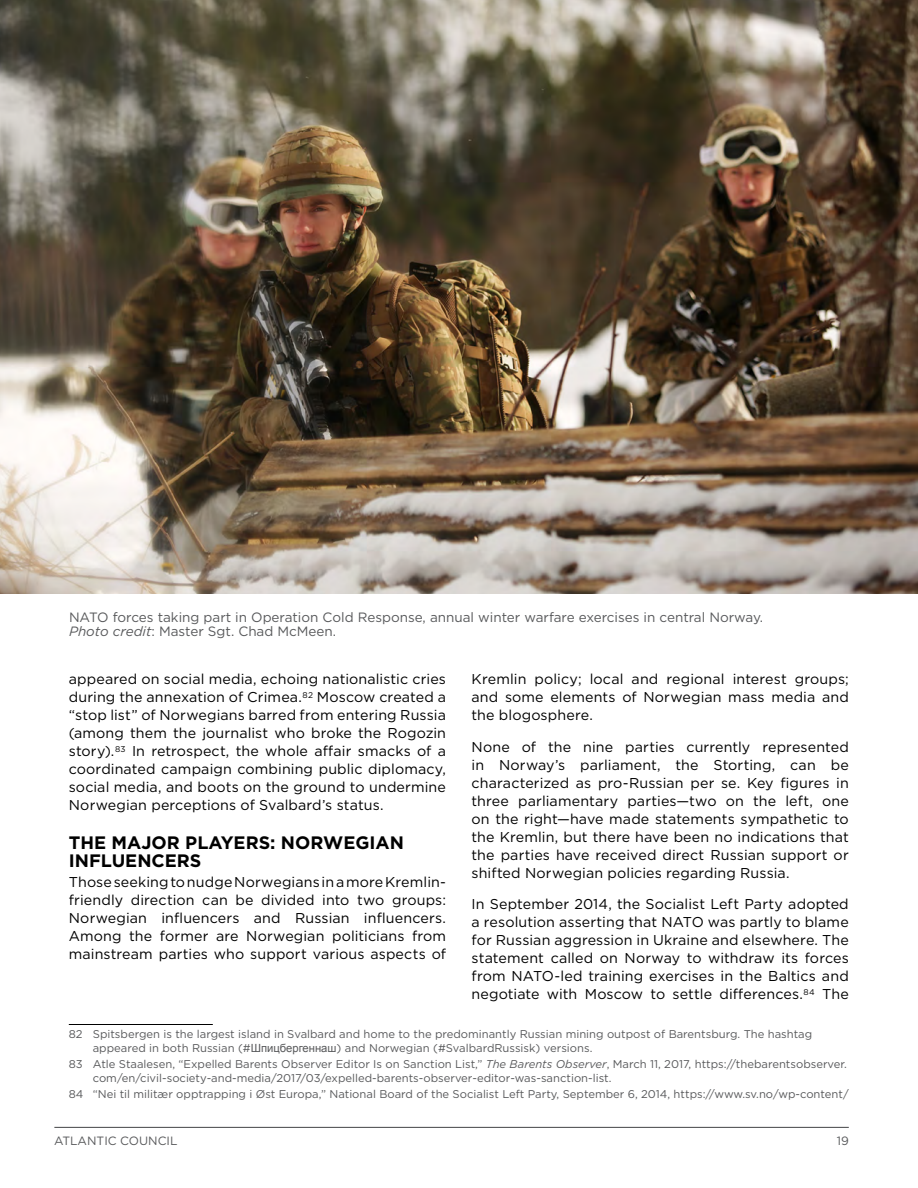
<style>
.page{position:relative;width:918px;height:1188px;background:#fff}
.page>*{position:absolute;margin:0;border:0;box-sizing:border-box;transform-origin:0 0}
.t1{font:700 18px/18px "Gotham";color:#000}
.t2{font:14.25px/18px "Gotham";letter-spacing:.01em;color:#000;text-align:justify}
.t3{font:13.5px/13.5px "Gotham";color:#58595b}
.t4{font:12px "Gotham";color:#58595b}
.t5{font:11.25px/13.5px "Gotham";color:#58595b}
.s1{font-style:italic}
.s2{font-family:"Arial"}
</style>
<div class="page">
<hr style="left:54px;top:1127px;width:795px;height:1px;background:#58595b">
<hr style="left:69px;top:1024px;width:144px;height:1px;background:#000">
<img style="left:0;top:0;width:918px;height:594px">
<p class="t3" style="left:69px;top:610px;width:696px">NATO forces taking part in Operation Cold Response, annual winter warfare exercises in central Norway.<br><span class="s1">Photo credit</span>: Master Sgt. Chad McMeen.</p>
<p class="t2" style="left:69px;top:670px;width:379px">appeared on social media, echoing nationalistic cries during the annexation of Crimea.<sup>82</sup> Moscow created a “stop list” of Norwegians barred from entering Russia (among them the journalist who broke the Rogozin story).<sup>83</sup> In retrospect, the whole affair smacks of a coordinated campaign combining public diplomacy, social media, and boots on the ground to undermine Norwegian perceptions of Svalbard’s status.</p>
<p class="t1" style="left:69px;top:833px;width:337px">THE MAJOR PLAYERS: NORWEGIAN<br>INFLUENCERS</p>
<p class="t2" style="left:69px;top:873px;width:379px">Those seeking to nudge Norwegians in a more Kremlin&shy;friendly direction can be divided into two groups:<br>Norwegian influencers and Russian influencers.<br>Among the former are Norwegian politicians from mainstream parties who support various aspects of</p>
<p class="t2" style="left:472px;top:670px;width:379px">Kremlin policy; local and regional interest groups; and some elements of Norwegian mass media and the blogosphere.</p>
<p class="t2" style="left:472px;top:738px;width:379px">None of the nine parties currently represented in Norway’s parliament, the Storting, can be characterized as pro-Russian per se. Key figures in three parliamentary parties—two on the left, one on the right—have made statements sympathetic to the Kremlin, but there have been no indications that the parties have received direct Russian support or shifted Norwegian policies regarding Russia.</p>
<p class="t2" style="left:472px;top:895px;width:379px">In September 2014, the Socialist Left Party adopted a resolution asserting that NATO was partly to blame for Russian aggression in Ukraine and elsewhere. The statement called on Norway to withdraw its forces from NATO-led training exercises in the Baltics and negotiate with Moscow to settle differences.<sup>84</sup> The</p>
<p class="t5" style="left:93px;top:1027px;width:721px;text-indent:-24px">82 Spitsbergen is the largest island in Svalbard and home to the predominantly Russian mining outpost of Barentsburg. The hashtag appeared in both Russian (#<span class="s2">Шпицбергеннаш</span>) and Norwegian (#SvalbardRussisk) versions.</p>
<p class="t5" style="left:93px;top:1057px;width:756px;text-indent:-24px">83 Atle Staalesen, “Expelled Barents Observer Editor Is on Sanction List,” <span class="s1">The Barents Observer</span>, March 11, 2017, https://thebarentsobserver. com/en/civil-society-and-media/2017/03/expelled-barents-observer-editor-was-sanction-list.</p>
<p class="t5" style="left:69px;top:1087px;width:782px">84 “Nei til militær opptrapping i Øst Europa,” National Board of the Socialist Left Party, September 6, 2014, https://www.sv.no/wp-content/</p>
<p class="t4" style="left:54px;top:1133px;width:125px">ATLANTIC COUNCIL</p>
<p class="t4" style="left:837px;top:1133px;width:14px">19</p>
</div>
